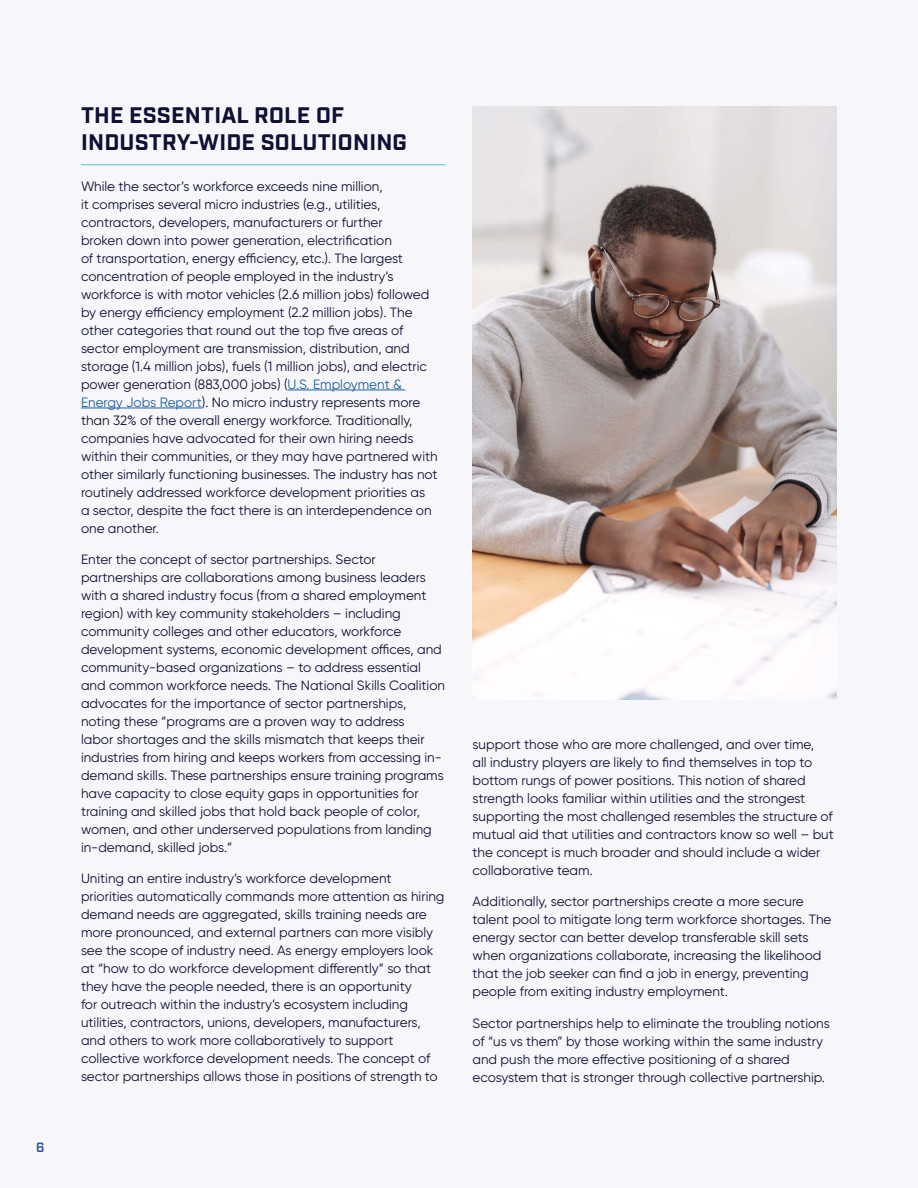
<style>
.page{position:relative;width:918px;height:1188px;background:#f7f7fb}
.page>*{position:absolute;margin:0;border:0;box-sizing:border-box;transform-origin:0 0}
.t1{font:700 22.5px/27px "Industry";letter-spacing:.01em;color:#0f1034}
.t2{font:13.5px/18px "Gilroy";color:#0f1034}
.t3{font:600 13.5px "Industry";color:#2b50a2}
.s1{color:#215e9e}
</style>
<div class="page">
<hr style="left:288px;top:390px;width:117px;height:1px;background:#215e9e">
<hr style="left:81px;top:408px;width:121px;height:1px;background:#215e9e">
<hr style="left:81px;top:164px;width:365px;height:1px;background:#54c3bb">
<img style="left:472px;top:106px;width:365px;height:593px">
<p class="t3" style="left:36px;top:1140px;width:10px">6</p>
<h1 class="t1" style="left:81px;top:103px;width:327px">THE ESSENTIAL ROLE OF<br>INDUSTRY-WIDE SOLUTIONING</h1>
<p class="t2" style="left:81px;top:177px;width:358px">While the sector’s workforce exceeds nine million,<br>it comprises several micro industries (e.g., utilities, contractors, developers, manufacturers or further<br>broken down into power generation, electrification<br>of transportation, energy efficiency, etc.). The largest concentration of people employed in the industry’s workforce is with motor vehicles (2.6 million jobs) followed by energy efficiency employment (2.2 million jobs). The other categories that round out the top five areas of sector employment are transmission, distribution, and storage (1.4 million jobs), fuels (1 million jobs), and electric power generation (883,000 jobs) (<span class="s1">U.S. Employment &amp; Energy Jobs Report</span>). No micro industry represents more than 32% of the overall energy workforce. Traditionally, companies have advocated for their own hiring needs within their communities, or they may have partnered with other similarly functioning businesses. The industry has not routinely addressed workforce development priorities as<br>a sector, despite the fact there is an interdependence on one another.</p>
<p class="t2" style="left:81px;top:550px;width:366px">Enter the concept of sector partnerships. Sector partnerships are collaborations among business leaders with a shared industry focus (from a shared employment region) with key community stakeholders – including community colleges and other educators, workforce development systems, economic development offices, and community-based organizations – to address essential and common workforce needs. The National Skills Coalition advocates for the importance of sector partnerships, noting these “programs are a proven way to address<br>labor shortages and the skills mismatch that keeps their industries from hiring and keeps workers from accessing in&shy;demand skills. These partnerships ensure training programs have capacity to close equity gaps in opportunities for training and skilled jobs that hold back people of color, women, and other underserved populations from landing in-demand, skilled jobs.”</p>
<p class="t2" style="left:81px;top:870px;width:365px">Uniting an entire industry’s workforce development priorities automatically commands more attention as hiring demand needs are aggregated, skills training needs are more pronounced, and external partners can more visibly see the scope of industry need. As energy employers look at “how to do workforce development differently” so that they have the people needed, there is an opportunity<br>for outreach within the industry’s ecosystem including utilities, contractors, unions, developers, manufacturers, and others to work more collaboratively to support collective workforce development needs. The concept of sector partnerships allows those in positions of strength to</p>
<p class="t2" style="left:472px;top:735px;width:363px">support those who are more challenged, and over time,<br>all industry players are likely to find themselves in top to bottom rungs of power positions. This notion of shared strength looks familiar within utilities and the strongest supporting the most challenged resembles the structure of mutual aid that utilities and contractors know so well – but the concept is much broader and should include a wider collaborative team.</p>
<p class="t2" style="left:472px;top:892px;width:360px">Additionally, sector partnerships create a more secure talent pool to mitigate long term workforce shortages. The energy sector can better develop transferable skill sets when organizations collaborate, increasing the likelihood that the job seeker can find a job in energy, preventing people from exiting industry employment.</p>
<p class="t2" style="left:472px;top:1014px;width:359px">Sector partnerships help to eliminate the troubling notions of “us vs them” by those working within the same industry and push the more effective positioning of a shared ecosystem that is stronger through collective partnership.</p>
</div>
